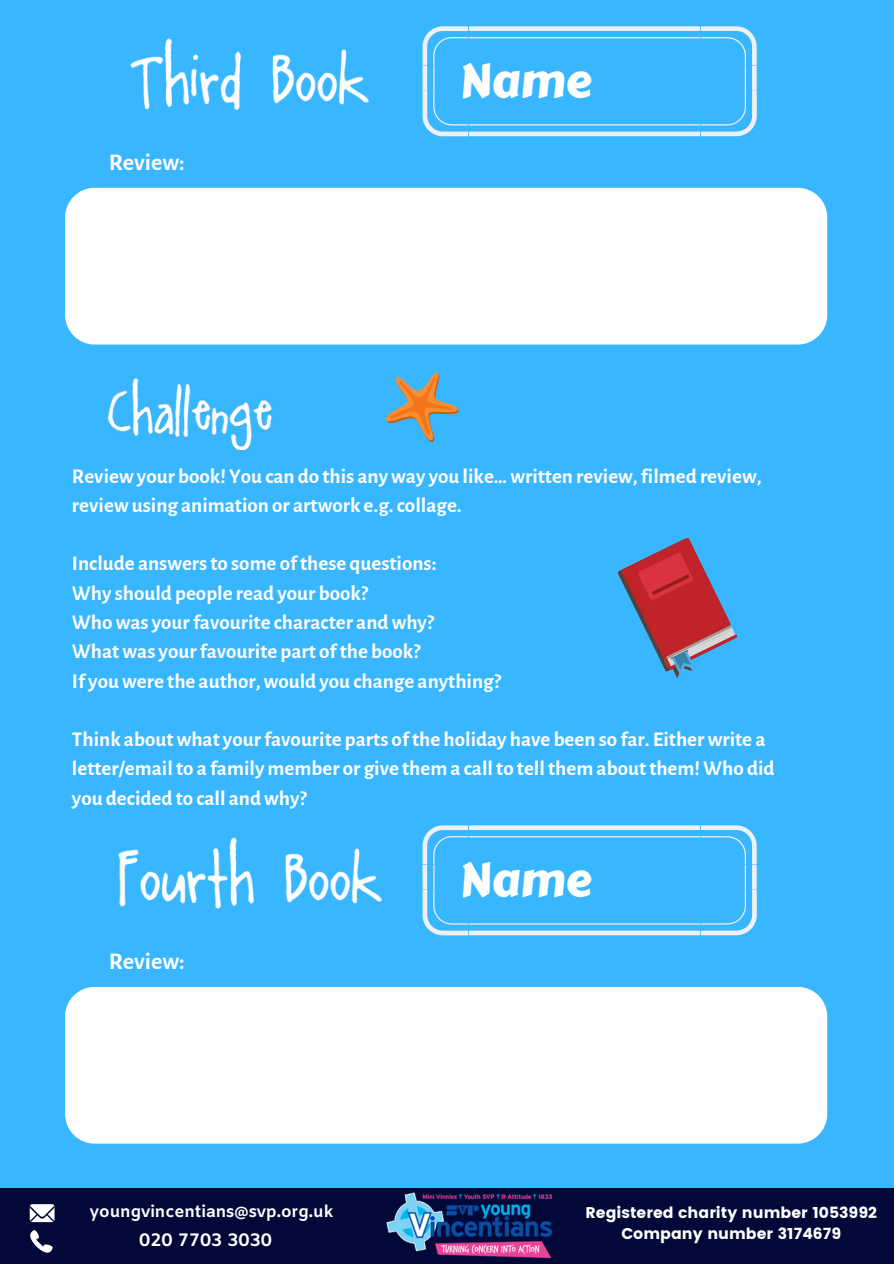
<style>
.page{position:relative;width:894px;height:1264px;background:#fff}
.page>*{position:absolute;margin:0;border:0;box-sizing:border-box;transform-origin:0 0}
.t1{font:47.25px "Carter One";color:#fff}
.t2{font:700 24px "Alegreya Sans";color:#fff}
.t3{font:700 21px/29.2px "Alegreya Sans";color:#fff}
.t4{font:700 18px "Amiko";color:#fff}
.t5{font:700 16.5px "Amiko";color:#fff}
.t6{font:15.45px/20.7px "Poppins";color:#fff;text-align:center}
</style>
<div class="page">
<div style="left:0;top:0;width:893px;height:1263px;background:#38b6ff"></div>
<div style="left:0;top:1188px;width:893px;height:75px;background:#020939"></div>
<img style="left:386px;top:1192px;width:165px;height:65px">
<svg style="left:30px;top:1230px;width:23px;height:22px"></svg>
<div style="left:30px;top:1204px;width:24px;height:18px;background:#fff;border-radius:3px"></div>
<svg style="left:30px;top:1204px;width:24px;height:17px"></svg>
<svg style="left:426px;top:26px;width:330px;height:110px"></svg>
<div style="left:65px;top:188px;width:762px;height:156px;background:#fff;border-radius:29px"></div>
<img style="left:107px;top:378px;width:165px;height:73px">
<img style="left:130px;top:35px;width:499px;height:102px">
<svg style="left:426px;top:825px;width:330px;height:110px"></svg>
<div style="left:65px;top:986px;width:762px;height:157px;background:#fff;border-radius:29px"></div>
<img style="left:118px;top:834px;width:512px;height:102px">
<svg style="left:618px;top:538px;width:119px;height:140px"></svg>
<svg style="left:386px;top:372px;width:73px;height:70px"></svg>
<p class="t2" style="left:109px;top:151px;width:78px">Review:</p>
<h1 class="t1" style="left:459px;top:45px;width:133px">Name</h1>
<p class="t3" style="left:72px;top:461px;width:690px">Reviewyour book! You can do this anyway you like…written review,filmed review, reviewusing animation or artwork e.g.collage.</p>
<p class="t3" style="left:72px;top:549px;width:430px">Include answersto some ofthese questions:<br>Why should people read your book?<br>Whowas yourfavourite character andwhy?<br>Whatwas yourfavourite part ofthe book?<br>If youwere the author,would you change anything?</p>
<p class="t3" style="left:72px;top:725px;width:704px">Think aboutwhat yourfavourite parts ofthe holiday have been so far. Eitherwrite a letter/emailto a family member or give them a callto tellthem aboutthem! Who did you decided to call andwhy?</p>
<p class="t2" style="left:109px;top:950px;width:78px">Review:</p>
<p class="t5" style="left:90px;top:1201px;width:245px">youngvincentians@svp.org.uk</p>
<p class="t4" style="left:139px;top:1228px;width:134px">020 7703 3030</p>
<h1 class="t1" style="left:459px;top:843px;width:133px">Name</h1>
<p class="t6" style="left:585px;top:1202px;width:293px">Registered charity number 1053992<br>Company number 3174679</p>
</div>
